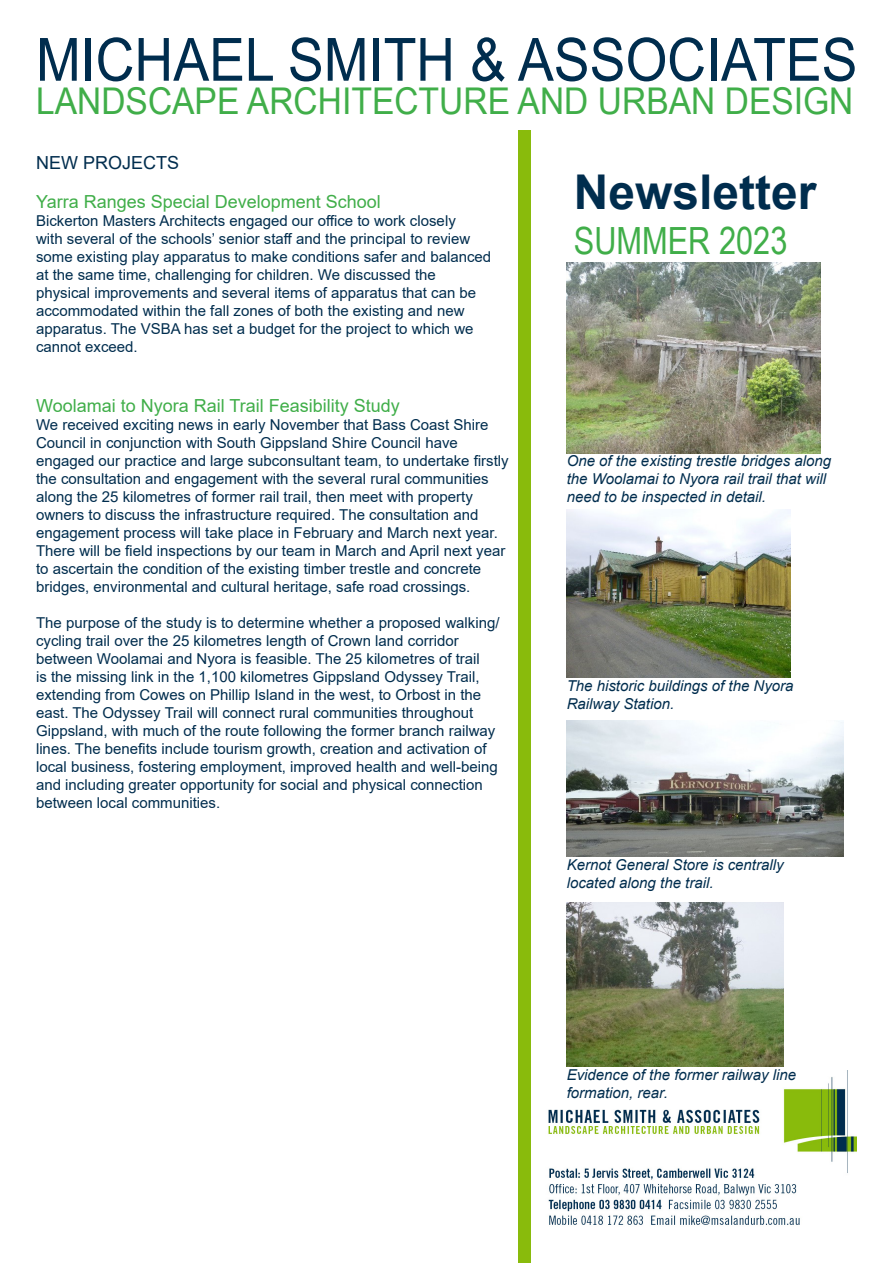
<style>
.page{position:relative;width:893px;height:1263px;background:#fff}
.page>*{position:absolute;margin:0;border:0;box-sizing:border-box;transform-origin:0 0}
.t1{font:59.7px "Arial Narrow";color:#002d4e;scale:1.1 1}
.t2{font:700 48px "Arial";color:#002d4e}
.t3{font:37.5px "Arial Narrow";color:#40ae49}
.t4{font:36.9px "Arial Narrow";color:#40ae49;scale:1.11 1}
.t5{font:18px "Arial";color:#40ae49}
.t6{font:18px "Arial";color:#002d4e}
.t7{font:15px/18px "Arial";color:#002d4e}
.t8{font:italic 15px/18px "Arial";color:#002d4e}
</style>
<div class="page">
<div style="left:518px;top:130px;width:13px;height:1132px;background:#89bb0c"></div>
<img style="left:548px;top:1070px;width:309px;height:155px">
<img style="left:567px;top:902px;width:216px;height:164px">
<img style="left:567px;top:263px;width:253px;height:190px">
<img style="left:567px;top:510px;width:223px;height:168px">
<img style="left:567px;top:721px;width:276px;height:135px">
<h1 class="t1" style="left:36px;top:16px;width:748px">MICHAEL SMITH &amp; ASSOCIATES</h1>
<p class="t4" style="left:36px;top:74px;width:738px">LANDSCAPE ARCHITECTURE AND URBAN DESIGN</p>
<p class="t6" style="left:36px;top:150px;width:145px">NEW PROJECTS</p>
<p class="t5" style="left:36px;top:189px;width:346px">Yarra Ranges Special Development School</p>
<p class="t7" style="left:36px;top:212px;width:457px">Bickerton Masters Architects engaged our office to work closely<br>with several of the schools’ senior staff and the principal to review some existing play apparatus to make conditions safer and balanced at the same time, challenging for children. We discussed the physical improvements and several items of apparatus that can be accommodated within the fall zones of both the existing and new apparatus. The VSBA has set a budget for the project to which we cannot exceed.</p>
<p class="t5" style="left:36px;top:393px;width:365px">Woolamai to Nyora Rail Trail Feasibility Study</p>
<p class="t7" style="left:36px;top:415px;width:474px">We received exciting news in early November that Bass Coast Shire Council in conjunction with South Gippsland Shire Council have engaged our practice and large subconsultant team, to undertake firstly the consultation and engagement with the several rural communities along the 25 kilometres of former rail trail, then meet with property owners to discuss the infrastructure required. The consultation and engagement process will take place in February and March next year.<br>There will be field inspections by our team in March and April next year to ascertain the condition of the existing timber trestle and concrete bridges, environmental and cultural heritage, safe road crossings.</p>
<p class="t7" style="left:36px;top:613px;width:465px">The purpose of the study is to determine whether a proposed walking/ cycling trail over the 25 kilometres length of Crown land corridor between Woolamai and Nyora is feasible. The 25 kilometres of trail<br>is the missing link in the 1,100 kilometres Gippsland Odyssey Trail, extending from Cowes on Phillip Island in the west, to Orbost in the east. The Odyssey Trail will connect rural communities throughout Gippsland, with much of the route following the former branch railway lines. The benefits include tourism growth, creation and activation of local business, fostering employment, improved health and well-being and including greater opportunity for social and physical connection between local communities.</p>
<p class="t2" style="left:574px;top:158px;width:244px">Newsletter</p>
<p class="t3" style="left:574px;top:213px;width:215px">SUMMER 2023</p>
<p class="t8" style="left:567px;top:452px;width:266px">One of the existing trestle bridges along the Woolamai to Nyora rail trail that will need to be inspected in detail.</p>
<p class="t8" style="left:567px;top:677px;width:228px">The historic buildings of the Nyora<br>Railway Station.</p>
<p class="t8" style="left:567px;top:855px;width:218px">Kernot General Store is centrally located along the trail.</p>
<p class="t8" style="left:567px;top:1066px;width:231px">Evidence of the former railway line formation, rear.</p>
</div>
